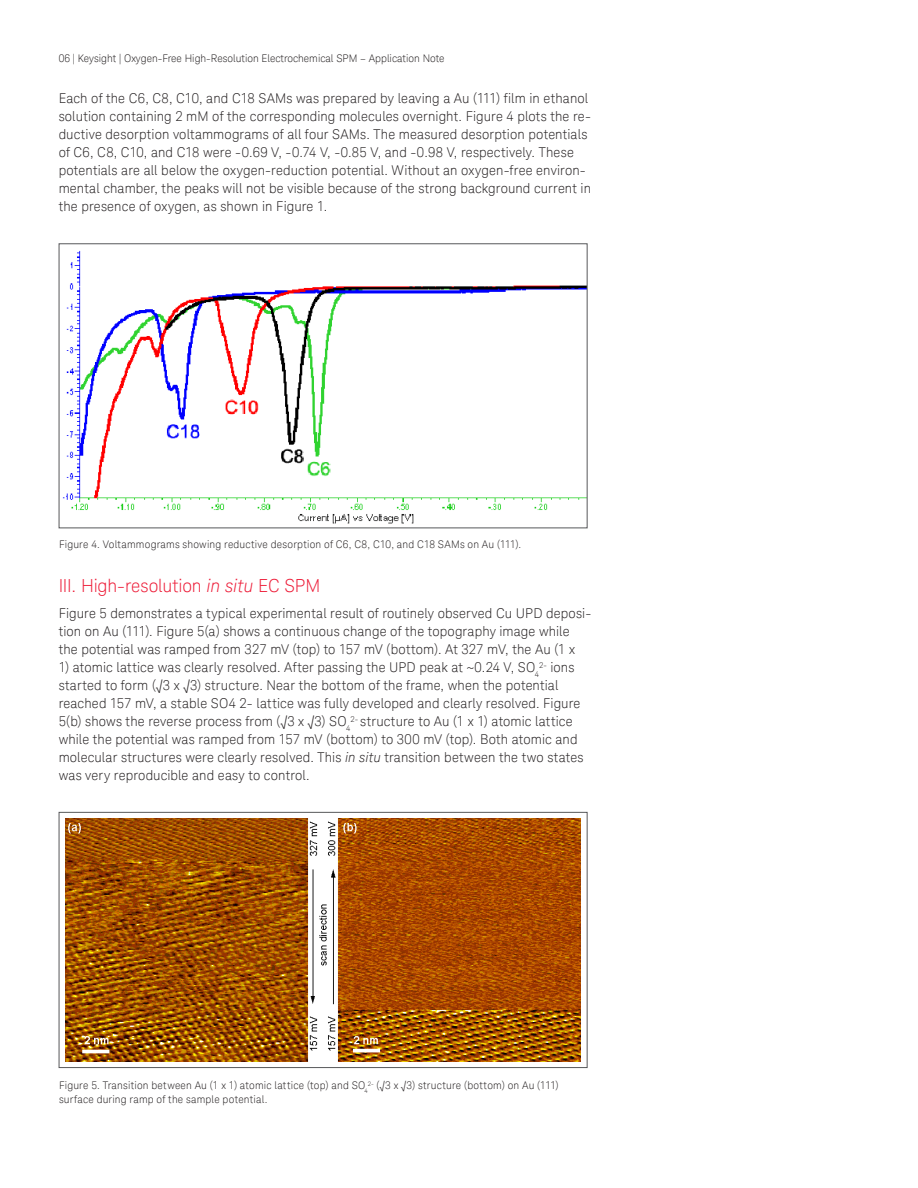
<style>
.page{position:relative;width:918px;height:1188px;background:#fff}
.page>*{position:absolute;margin:0;border:0;box-sizing:border-box;transform-origin:0 0}
.K_Heading_2{font:300 18px "Keysight Sans";letter-spacing:-.01em;color:#ed1a36}
.K_Body_Text{font:300 13.5px/18px "Keysight Sans";letter-spacing:.01em;color:#231f20}
.t1{font:300 10.5px/13.5px "Keysight Sans";letter-spacing:.015em;color:#231f20}
.s1{font-style:italic}
</style>
<div class="page">
<img style="left:62px;top:250px;width:524px;height:274px">
<div style="left:59px;top:243px;width:529px;height:285px;border:1px solid #57585a"></div>
<img style="left:65px;top:819px;width:516px;height:242px">
<div style="left:59px;top:812px;width:529px;height:256px;border:1px solid #57585a"></div>
<p class="t1" style="left:59px;top:51px;width:387px">06 | Keysight | Oxygen-Free High-Resolution Electrochemical SPM – Application Note</p>
<p class="K_Body_Text" style="left:59px;top:90px;width:534px">Each of the C6, C8, C10, and C18 SAMs was prepared by leaving a Au (111) film in ethanol solution containing 2 mM of the corresponding molecules overnight. Figure 4 plots the re&shy;ductive desorption voltammograms of all four SAMs. The measured desorption potentials of C6, C8, C10, and C18 were -0.69 V, -0.74 V, -0.85 V, and -0.98 V, respectively. These potentials are all below the oxygen-reduction potential. Without an oxygen-free environ&shy;mental chamber, the peaks will not be visible because of the strong background current in the presence of oxygen, as shown in Figure 1.</p>
<p class="t1" style="left:59px;top:538px;width:464px">Figure 4. Voltammograms showing reductive desorption of C6, C8, C10, and C18 SAMs on Au (111).</p>
<p class="K_Heading_2" style="left:59px;top:575px;width:263px">III. High-resolution <span class="s1">in situ</span> EC SPM</p>
<p class="K_Body_Text" style="left:59px;top:604px;width:534px">Figure 5 demonstrates a typical experimental result of routinely observed Cu UPD deposi&shy;tion on Au (111). Figure 5(a) shows a continuous change of the topography image while the potential was ramped from 327 mV (top) to 157 mV (bottom). At 327 mV, the Au (1 x</p>
<p class="K_Body_Text" style="left:59px;top:658px;width:526px">1) atomic lattice was clearly resolved. After passing the UPD peak at ~0.24 V, SO<sub>4</sub><sup>2-</sup> ions started to form (√3 x √3) structure. Near the bottom of the frame, when the potential reached 157 mV, a stable SO4 2- lattice was fully developed and clearly resolved. Figure 5(b) shows the reverse process from (√3 x √3) SO<sub>4</sub><sup>2-</sup> structure to Au (1 x 1) atomic lattice while the potential was ramped from 157 mV (bottom) to 300 mV (top). Both atomic and molecular structures were clearly resolved. This <span class="s1">in situ</span> transition between the two states was very reproducible and easy to control.</p>
<p class="t1" style="left:59px;top:1079px;width:501px">Figure 5. Transition between Au (1 x 1) atomic lattice (top) and SO<sub>4</sub><sup>2-</sup> (√3 x √3) structure (bottom) on Au (111) surface during ramp of the sample potential.</p>
</div>
